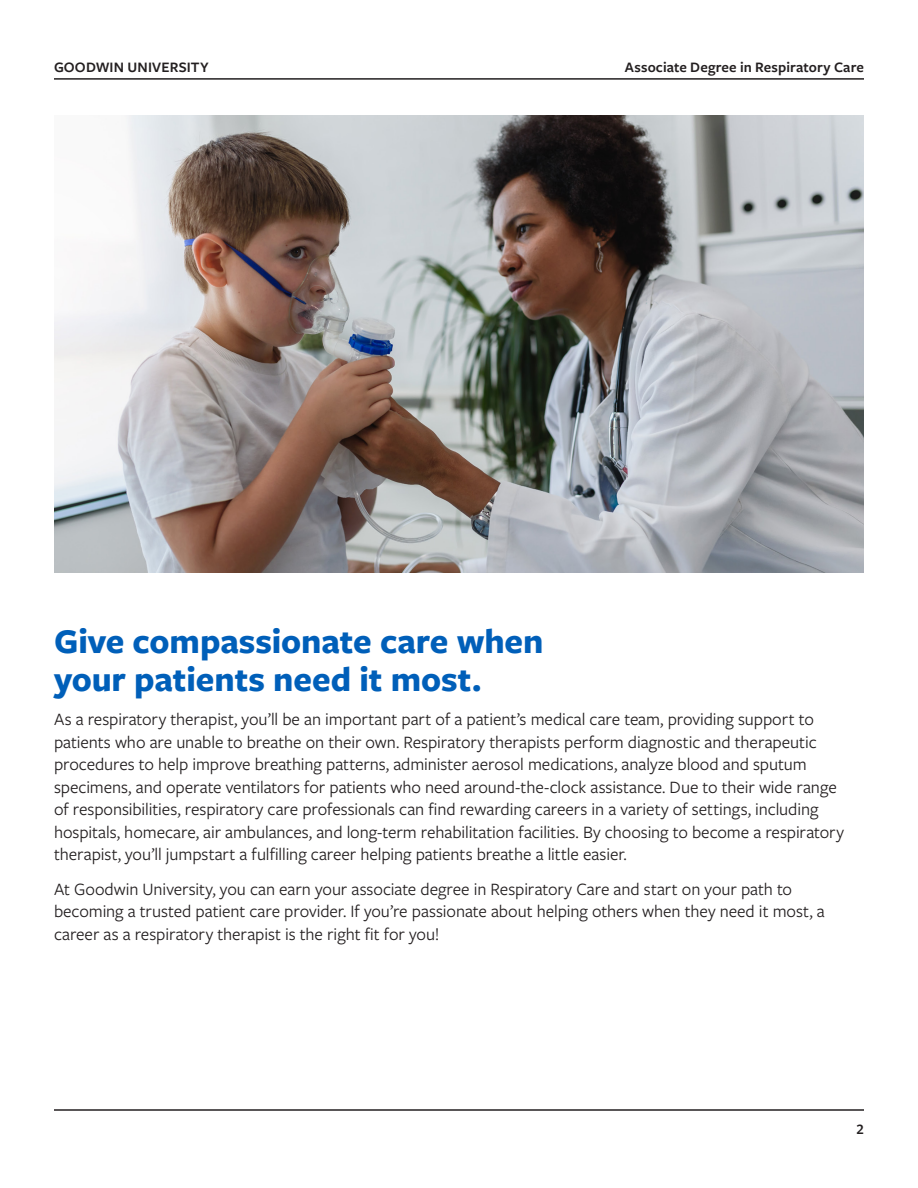
<style>
.page{position:relative;width:918px;height:1188px;background:#fff}
.page>*{position:absolute;margin:0;border:0;box-sizing:border-box;transform-origin:0 0}
.Headers{font:700 36px/37.5px "Freight Sans Pro";color:#005fb9}
.Body_Copy{font:18px/22.5px "Freight Sans Pro";letter-spacing:-.005em;color:#231f20}
.t1{font:600 15px "Freight Sans Pro";letter-spacing:.01em;color:#231f20}
</style>
<div class="page">
<hr style="left:54px;top:78px;width:810px;height:2px;background:#231f20">
<hr style="left:54px;top:1109px;width:810px;height:2px;background:#231f20">
<img style="left:54px;top:115px;width:810px;height:457px">
<p class="t1" style="left:54px;top:57px;width:156px">GOODWIN UNIVERSITY</p>
<p class="t1" style="left:625px;top:57px;width:241px">Associate Degree in Respiratory Care</p>
<p class="Headers" style="left:54px;top:622px;width:491px">Give compassionate care when your patients need it most.</p>
<p class="Body_Copy" style="left:54px;top:708px;width:791px">As a respiratory therapist, you’ll be an important part of a patient’s medical care team, providing support to patients who are unable to breathe on their own. Respiratory therapists perform diagnostic and therapeutic procedures to help improve breathing patterns, administer aerosol medications, analyze blood and sputum specimens, and operate ventilators for patients who need around-the-clock assistance. Due to their wide range of responsibilities, respiratory care professionals can find rewarding careers in a variety of settings, including hospitals, homecare, air ambulances, and long-term rehabilitation facilities. By choosing to become a respiratory therapist, you’ll jumpstart a fulfilling career helping patients breathe a little easier.</p>
<p class="Body_Copy" style="left:54px;top:877px;width:772px">At Goodwin University, you can earn your associate degree in Respiratory Care and start on your path to becoming a trusted patient care provider. If you’re passionate about helping others when they need it most, a career as a respiratory therapist is the right fit for you!</p>
<p class="t1" style="left:856px;top:1119px;width:9px">2</p>
</div>
